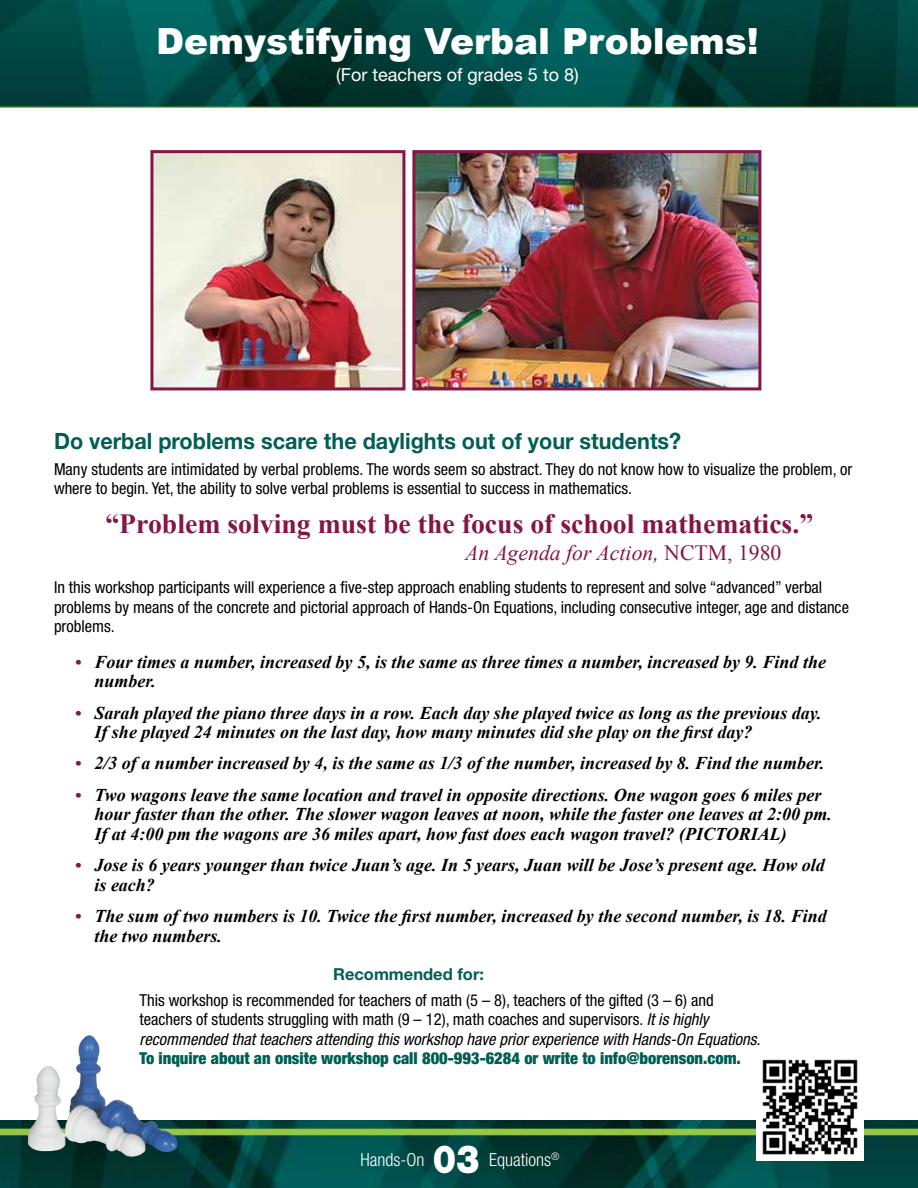
<style>
.page{position:relative;width:918px;height:1188px;background:#fff}
.page>*{position:absolute;margin:0;border:0;box-sizing:border-box;transform-origin:0 0}
.t1{font:900 39px "Helvetica Neue LT Std";color:#fff;scale:.9 1}
.t2{font:900 36px "Arial";color:#fff}
.t3{font:700 27.75px "Times New Roman";color:#841646}
.t4{font:700 22.5px "Helvetica Neue LT Std";color:#005e54;scale:.96 1}
.t5{font:italic 21.75px "Times New Roman";color:#841646}
.t6{font:italic 700 18px/19.5px "Times New Roman";color:#000}
.t7{font:18px "Helvetica Neue LT Std";color:#fff}
.t8{font:300 condensed 18px "Helvetica Neue LT Std";color:#fff}
.t9{font:condensed 16.5px/19.5px "Helvetica Neue LT Std";color:#000}
.t10{font:900 condensed 16.5px "Helvetica Neue LT Std";color:#005e54}
.t11{font:700 16.5px "Helvetica Neue LT Std";color:#005e54}
.s1{font-style:normal}
.s2{color:#841646}
.s3{font-style:italic}
</style>
<div class="page">
<img style="left:0;top:1121px;width:918px;height:67px">
<img style="left:0;top:0;width:918px;height:108px">
<img style="left:28px;top:1037px;width:151px;height:120px">
<img style="left:154px;top:154px;width:247px;height:232px">
<div style="left:150px;top:150px;width:255px;height:240px;border:3px solid #841646"></div>
<img style="left:416px;top:154px;width:341px;height:232px">
<div style="left:412px;top:150px;width:349px;height:240px;border:3px solid #841646"></div>
<img style="left:756px;top:1059px;width:108px;height:102px">
<h2 class="t2" style="left:156px;top:15px;width:604px">Demystifying Verbal Problems!</h2>
<p class="t7" style="left:336px;top:63px;width:244px">(For teachers of grades 5 to 8)</p>
<p class="t4" style="left:54px;top:427px;width:655px">Do verbal problems scare the daylights out of your students?</p>
<p class="t9" style="left:54px;top:459px;width:800px">Many students are intimidated by verbal problems. The words seem so abstract. They do not know how to visualize the problem, or where to begin. Yet, the ability to solve verbal problems is essential to success in mathematics.</p>
<h3 class="t3" style="left:105px;top:505px;width:709px">“Problem solving must be the focus of school mathematics.”</h3>
<p class="t5" style="left:465px;top:538px;width:318px">An Agenda for Action, <span class="s1">NCTM, 1980</span></p>
<p class="t9" style="left:54px;top:578px;width:797px">In this workshop participants will experience a five-step approach enabling students to represent and solve “advanced” verbal problems by means of the concrete and pictorial approach of Hands-On Equations, including consecutive integer, age and distance problems.</p>
<p class="t6" style="left:94px;top:651px;width:733px;text-indent:-19px"><span class="s2">•</span> Four times a number, increased by 5, is the same as three times a number, increased by 9. Find the number.</p>
<p class="t6" style="left:94px;top:702px;width:729px;text-indent:-19px"><span class="s2">•</span> Sarah played the piano three days in a row. Each day she played twice as long as the previous day.<br>If she played 24 minutes on the last day, how many minutes did she play on the first day?</p>
<p class="t6" style="left:75px;top:753px;width:751px"><span class="s2">•</span> 2/3 of a number increased by 4, is the same as 1/3 of the number, increased by 8. Find the number.</p>
<p class="t6" style="left:94px;top:785px;width:739px;text-indent:-19px"><span class="s2">•</span> Two wagons leave the same location and travel in opposite directions. One wagon goes 6 miles per hour faster than the other. The slower wagon leaves at noon, while the faster one leaves at 2:00 pm.<br>If at 4:00 pm the wagons are 36 miles apart, how fast does each wagon travel? (PICTORIAL)</p>
<p class="t6" style="left:94px;top:855px;width:732px;text-indent:-19px"><span class="s2">•</span> Jose is 6 years younger than twice Juan’s age. In 5 years, Juan will be Jose’s present age. How old is each?</p>
<p class="t6" style="left:94px;top:906px;width:734px;text-indent:-19px"><span class="s2">•</span> The sum of two numbers is 10. Twice the first number, increased by the second number, is 18. Find the two numbers.</p>
<p class="t11" style="left:333px;top:964px;width:152px">Recommended for:</p>
<p class="t9" style="left:140px;top:990px;width:622px">This workshop is recommended for teachers of math (5 – 8), teachers of the gifted (3 – 6) and teachers of students struggling with math (9 – 12), math coaches and supervisors. <span class="s3">It is highly recommended that teachers attending this workshop have prior experience with Hands-On Equations.</span></p>
<p class="t10" style="left:140px;top:1048px;width:603px">To inquire about an onsite workshop call 800-993-6284 or write to info@borenson.com.</p>
<h1 class="t1" style="left:433px;top:1136px;width:54px">03</h1>
<p class="t8" style="left:360px;top:1150px;width:65px">Hands-On</p>
<p class="t8" style="left:489px;top:1150px;width:72px">Equations<sup>®</sup></p>
</div>
